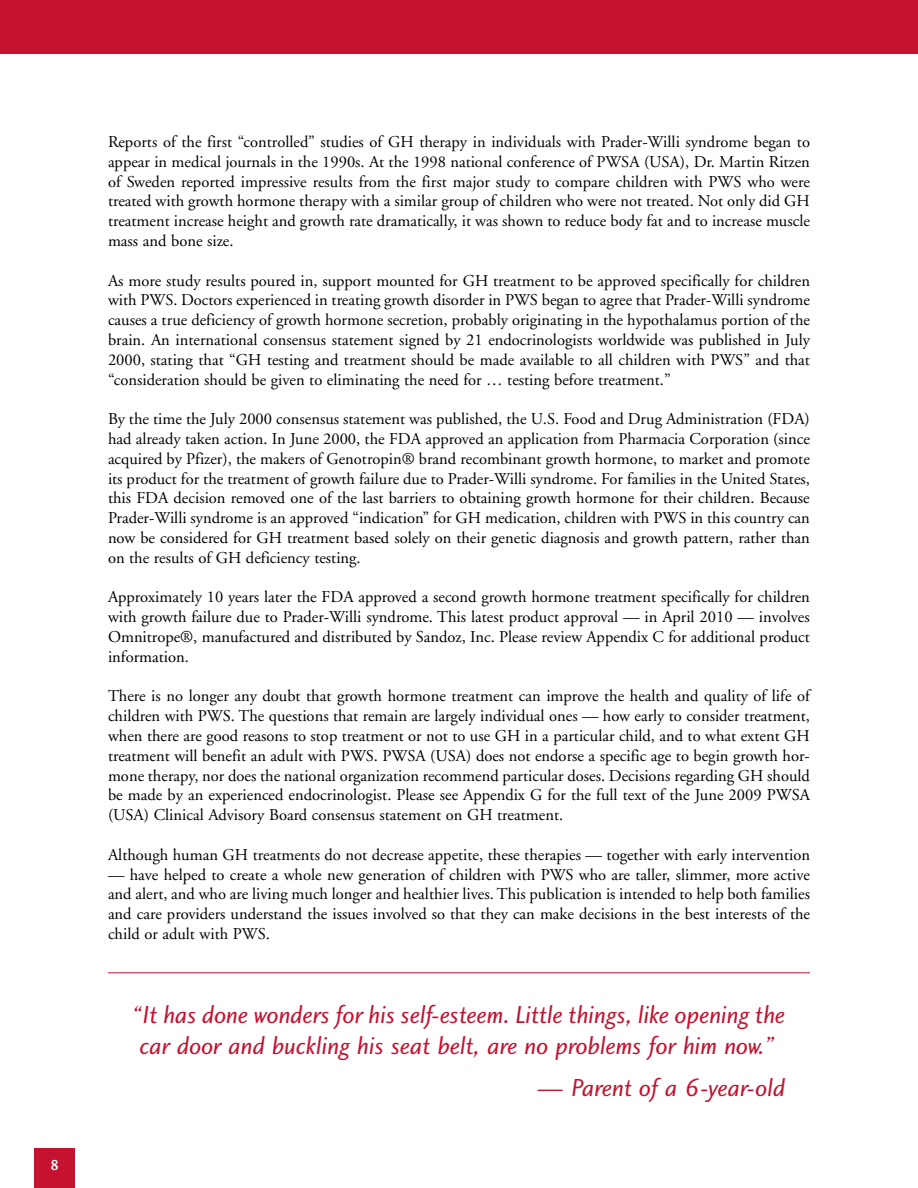
<style>
.page{position:relative;width:918px;height:1188px;background:#fff}
.page>*{position:absolute;margin:0;border:0;box-sizing:border-box;transform-origin:0 0}
.t1{font:25.5px/30.6px "Charlotte Sans Book Italic Plain";color:#c41230}
.t2{font:16.5px/19.8px "Adobe Garamond";color:#000;text-align:justify}
.t3{font:15px "Charlotte Sans Medium Plain";color:#fff}
</style>
<div class="page">
<div style="left:34px;top:1148px;width:41px;height:40px;background:#c41230"></div>
<div style="left:0;top:0;width:918px;height:54px;background:#c41230"></div>
<hr style="left:108px;top:972px;width:702px;height:1px;background:#c41230">
<p class="t3" style="left:50px;top:1156px;width:11px">8</p>
<p class="t2" style="left:108px;top:132px;width:704px">Reports of the first “controlled” studies of GH therapy in individuals with Prader-Willi syndrome began to appear in medical journals in the 1990s. At the 1998 national conference of PWSA (USA), Dr. Martin Ritzen of Sweden reported impressive results from the first major study to compare children with PWS who were treated with growth hormone therapy with a similar group of children who were not treated. Not only did GH treatment increase height and growth rate dramatically, it was shown to reduce body fat and to increase muscle mass and bone size.</p>
<p class="t2" style="left:108px;top:271px;width:704px">As more study results poured in, support mounted for GH treatment to be approved specifically for children with PWS. Doctors experienced in treating growth disorder in PWS began to agree that Prader-Willi syndrome causes a true deficiency of growth hormone secretion, probably originating in the hypothalamus portion of the brain. An international consensus statement signed by 21 endocrinologists worldwide was published in July 2000, stating that “GH testing and treatment should be made available to all children with PWS” and that “consideration should be given to eliminating the need for … testing before treatment.”</p>
<p class="t2" style="left:108px;top:410px;width:704px">By the time the July 2000 consensus statement was published, the U.S. Food and Drug Administration (FDA) had already taken action. In June 2000, the FDA approved an application from Pharmacia Corporation (since acquired by Pfizer), the makers of Genotropin® brand recombinant growth hormone, to market and promote its product for the treatment of growth failure due to Prader-Willi syndrome. For families in the United States, this FDA decision removed one of the last barriers to obtaining growth hormone for their children. Because Prader-Willi syndrome is an approved “indication” for GH medication, children with PWS in this country can now be considered for GH treatment based solely on their genetic diagnosis and growth pattern, rather than on the results of GH deficiency testing.</p>
<p class="t2" style="left:108px;top:588px;width:703px">Approximately 10 years later the FDA approved a second growth hormone treatment specifically for children with growth failure due to Prader-Willi syndrome. This latest product approval — in April 2010 — involves Omnitrope®, manufactured and distributed by Sandoz, Inc. Please review Appendix C for additional product information.</p>
<p class="t2" style="left:108px;top:687px;width:704px">There is no longer any doubt that growth hormone treatment can improve the health and quality of life of children with PWS. The questions that remain are largely individual ones — how early to consider treatment, when there are good reasons to stop treatment or not to use GH in a particular child, and to what extent GH treatment will benefit an adult with PWS. PWSA (USA) does not endorse a specific age to begin growth hor&shy;mone therapy, nor does the national organization recommend particular doses. Decisions regarding GH should be made by an experienced endocrinologist. Please see Appendix G for the full text of the June 2009 PWSA (USA) Clinical Advisory Board consensus statement on GH treatment.</p>
<p class="t2" style="left:108px;top:845px;width:704px">Although human GH treatments do not decrease appetite, these therapies — together with early intervention</p>
<p class="t2" style="left:108px;top:865px;width:704px">— have helped to create a whole new generation of children with PWS who are taller, slimmer, more active and alert, and who are living much longer and healthier lives. This publication is intended to help both families and care providers understand the issues involved so that they can make decisions in the best interests of the child or adult with PWS.</p>
<h1 class="t1" style="left:133px;top:999px;width:654px">“It has done wonders for his self-esteem. Little things, like opening the car door and buckling his seat belt, are no problems for him now.”</h1>
<h1 class="t1" style="left:536px;top:1072px;width:250px">— Parent of a 6-year-old</h1>
</div>
